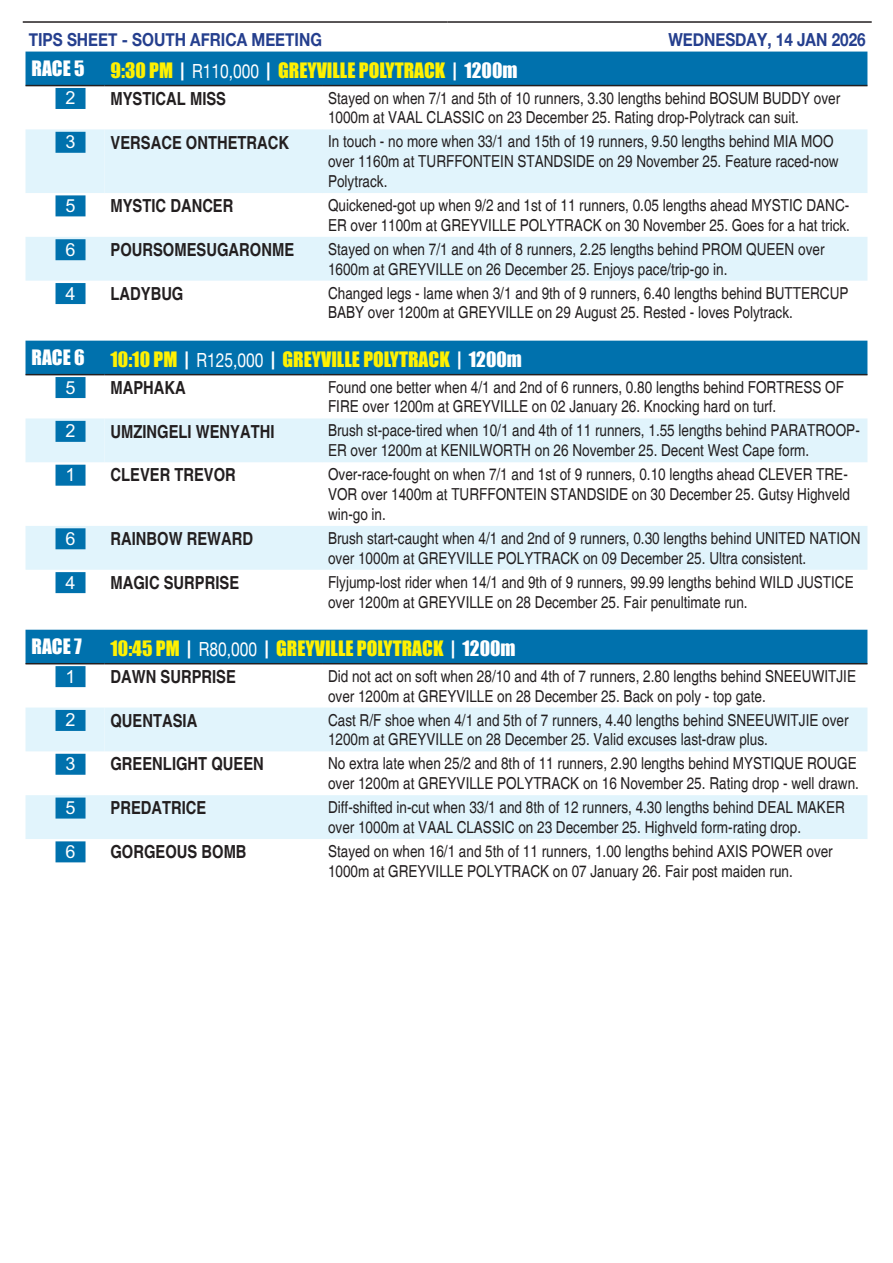
<style>
.page{position:relative;width:893px;height:1263px;background:#fff}
.page>*{position:absolute;margin:0;border:0;box-sizing:border-box;transform-origin:0 0}
.Tips-Analysis-Header{font:19.5px "Impact";color:#fff101}
.Tips-Analysis-Header-2{font:19.5px "Impact";color:#fff}
.t1{font:700 condensed 18px "Helvetica";color:#231f20}
.t2{font:700 18px "Helvetica Neue";color:#253f8e;scale:.85 1}
.Tips-Num{font:700 18px "M Hei HK";color:#fff}
.Tips-Analysis-Body{font:condensed 16.5px/19.8px "Helvetica";color:#231f20}
.s1{color:#fff}
.s2{font-family:"Helvetica Neue";color:#fff}
</style>
<div class="page">
<hr style="left:23px;top:21px;width:424px;height:2px;background:#231f20">
<hr style="left:447px;top:21px;width:425px;height:2px;background:#231f20">
<div style="left:26px;top:52px;width:841px;height:33px;background:#0071ad"></div>
<svg style="left:26px;top:129px;width:841px;height:152px;fill:#e1f4fc"></svg>
<hr style="left:26px;top:85px;width:78px;height:1px;background:#231f20">
<hr style="left:104px;top:85px;width:218px;height:1px;background:#231f20">
<hr style="left:322px;top:85px;width:545px;height:1px;background:#231f20">
<div style="left:56px;top:88px;width:30px;height:21px;background:#0071ad"></div>
<div style="left:56px;top:132px;width:30px;height:21px;background:#0071ad"></div>
<div style="left:56px;top:195px;width:30px;height:21px;background:#0071ad"></div>
<div style="left:56px;top:239px;width:30px;height:21px;background:#0071ad"></div>
<div style="left:56px;top:283px;width:30px;height:21px;background:#0071ad"></div>
<div style="left:26px;top:341px;width:841px;height:33px;background:#0071ad"></div>
<svg style="left:26px;top:418px;width:841px;height:152px;fill:#e1f4fc"></svg>
<hr style="left:26px;top:374px;width:78px;height:1px;background:#231f20">
<hr style="left:104px;top:374px;width:218px;height:1px;background:#231f20">
<hr style="left:322px;top:374px;width:545px;height:1px;background:#231f20">
<div style="left:56px;top:377px;width:30px;height:21px;background:#0071ad"></div>
<div style="left:56px;top:421px;width:30px;height:21px;background:#0071ad"></div>
<div style="left:56px;top:465px;width:30px;height:21px;background:#0071ad"></div>
<div style="left:56px;top:528px;width:30px;height:21px;background:#0071ad"></div>
<div style="left:56px;top:572px;width:30px;height:21px;background:#0071ad"></div>
<div style="left:26px;top:630px;width:841px;height:33px;background:#0071ad"></div>
<svg style="left:26px;top:707px;width:841px;height:132px;fill:#e1f4fc"></svg>
<hr style="left:26px;top:663px;width:78px;height:1px;background:#231f20">
<hr style="left:104px;top:663px;width:218px;height:1px;background:#231f20">
<hr style="left:322px;top:663px;width:545px;height:1px;background:#231f20">
<div style="left:56px;top:666px;width:30px;height:21px;background:#0071ad"></div>
<div style="left:56px;top:710px;width:30px;height:21px;background:#0071ad"></div>
<div style="left:56px;top:754px;width:30px;height:21px;background:#0071ad"></div>
<div style="left:56px;top:797px;width:30px;height:21px;background:#0071ad"></div>
<div style="left:56px;top:841px;width:30px;height:21px;background:#0071ad"></div>
<p class="t2" style="left:29px;top:28px;width:346px">TIPS SHEET - SOUTH AFRICA MEETING</p>
<p class="t2" style="left:668px;top:28px;width:234px">WEDNESDAY, 14 JAN 2026</p>
<p class="Tips-Analysis-Header-2" style="left:32px;top:53px;width:55px">RACE 5</p>
<p class="Tips-Analysis-Header" style="left:110px;top:55px;width:409px">9:30 PM <span class="s1">|</span> <span class="s2">R110,000</span> <span class="s1">|</span> GREYVILLE POLYTRACK <span class="s1">| 1200m</span></p>
<p class="Tips-Num" style="left:66px;top:85px;width:12px">2</p>
<p class="t1" style="left:110px;top:87px;width:117px">MYSTICAL MISS</p>
<p class="Tips-Analysis-Body" style="left:328px;top:88px;width:514px">Stayed on when 7/1 and 5th of 10 runners, 3.30 lengths behind BOSUM BUDDY over<br>1000m at VAAL CLASSIC on 23 December 25. Rating drop-Polytrack can suit.</p>
<p class="Tips-Num" style="left:66px;top:129px;width:12px">3</p>
<p class="t1" style="left:110px;top:131px;width:180px">VERSACE ONTHETRACK</p>
<p class="Tips-Analysis-Body" style="left:328px;top:132px;width:512px">In touch - no more when 33/1 and 15th of 19 runners, 9.50 lengths behind MIA MOO over 1160m at TURFFONTEIN STANDSIDE on 29 November 25. Feature raced-now<br>Polytrack.</p>
<p class="Tips-Num" style="left:66px;top:192px;width:12px">5</p>
<p class="t1" style="left:110px;top:195px;width:124px">MYSTIC DANCER</p>
<p class="Tips-Analysis-Body" style="left:328px;top:195px;width:523px">Quickened-got up when 9/2 and 1st of 11 runners, 0.05 lengths ahead MYSTIC DANC-<br>ER over 1100m at GREYVILLE POLYTRACK on 30 November 25. Goes for a hat trick.</p>
<p class="Tips-Num" style="left:66px;top:236px;width:12px">6</p>
<p class="t1" style="left:110px;top:239px;width:185px">POURSOMESUGARONME</p>
<p class="Tips-Analysis-Body" style="left:328px;top:239px;width:498px">Stayed on when 7/1 and 4th of 8 runners, 2.25 lengths behind PROM QUEEN over<br>1600m at GREYVILLE on 26 December 25. Enjoys pace/trip-go in.</p>
<p class="Tips-Num" style="left:66px;top:280px;width:12px">4</p>
<p class="t1" style="left:110px;top:283px;width:74px">LADYBUG</p>
<p class="Tips-Analysis-Body" style="left:328px;top:283px;width:522px">Changed legs - lame when 3/1 and 9th of 9 runners, 6.40 lengths behind BUTTERCUP<br>BABY over 1200m at GREYVILLE on 29 August 25. Rested - loves Polytrack.</p>
<p class="Tips-Analysis-Header-2" style="left:32px;top:343px;width:55px">RACE 6</p>
<p class="Tips-Analysis-Header" style="left:110px;top:344px;width:413px">10:10 PM <span class="s1">|</span> <span class="s2">R125,000</span> <span class="s1">|</span> GREYVILLE POLYTRACK <span class="s1">| 1200m</span></p>
<p class="Tips-Num" style="left:66px;top:374px;width:12px">5</p>
<p class="t1" style="left:110px;top:377px;width:77px">MAPHAKA</p>
<p class="Tips-Analysis-Body" style="left:328px;top:377px;width:517px">Found one better when 4/1 and 2nd of 6 runners, 0.80 lengths behind FORTRESS OF<br>FIRE over 1200m at GREYVILLE on 02 January 26. Knocking hard on turf.</p>
<p class="Tips-Num" style="left:66px;top:418px;width:12px">2</p>
<p class="t1" style="left:110px;top:420px;width:165px">UMZINGELI WENYATHI</p>
<p class="Tips-Analysis-Body" style="left:328px;top:421px;width:533px">Brush st-pace-tired when 10/1 and 4th of 11 runners, 1.55 lengths behind PARATROOP-<br>ER over 1200m at KENILWORTH on 26 November 25. Decent West Cape form.</p>
<p class="Tips-Num" style="left:66px;top:461px;width:12px">1</p>
<p class="t1" style="left:110px;top:464px;width:127px">CLEVER TREVOR</p>
<p class="Tips-Analysis-Body" style="left:328px;top:465px;width:523px">Over-race-fought on when 7/1 and 1st of 9 runners, 0.10 lengths ahead CLEVER TRE-<br>VOR over 1400m at TURFFONTEIN STANDSIDE on 30 December 25. Gutsy Highveld win-go in.</p>
<p class="Tips-Num" style="left:66px;top:525px;width:12px">6</p>
<p class="t1" style="left:110px;top:528px;width:144px">RAINBOW REWARD</p>
<p class="Tips-Analysis-Body" style="left:328px;top:528px;width:534px">Brush start-caught when 4/1 and 2nd of 9 runners, 0.30 lengths behind UNITED NATION over 1000m at GREYVILLE POLYTRACK on 09 December 25. Ultra consistent.</p>
<p class="Tips-Num" style="left:66px;top:569px;width:12px">4</p>
<p class="t1" style="left:110px;top:572px;width:130px">MAGIC SURPRISE</p>
<p class="Tips-Analysis-Body" style="left:328px;top:572px;width:527px">Flyjump-lost rider when 14/1 and 9th of 9 runners, 99.99 lengths behind WILD JUSTICE over 1200m at GREYVILLE on 28 December 25. Fair penultimate run.</p>
<p class="Tips-Analysis-Header-2" style="left:32px;top:632px;width:52px">RACE 7</p>
<p class="Tips-Analysis-Header" style="left:110px;top:633px;width:407px">10:45 PM <span class="s1">|</span> <span class="s2">R80,000</span> <span class="s1">|</span> GREYVILLE POLYTRACK <span class="s1">| 1200m</span></p>
<p class="Tips-Num" style="left:66px;top:663px;width:12px">1</p>
<p class="t1" style="left:110px;top:666px;width:127px">DAWN SURPRISE</p>
<p class="Tips-Analysis-Body" style="left:328px;top:666px;width:530px">Did not act on soft when 28/10 and 4th of 7 runners, 2.80 lengths behind SNEEUWITJIE over 1200m at GREYVILLE on 28 December 25. Back on poly - top gate.</p>
<p class="Tips-Num" style="left:66px;top:707px;width:12px">2</p>
<p class="t1" style="left:110px;top:709px;width:88px">QUENTASIA</p>
<p class="Tips-Analysis-Body" style="left:328px;top:710px;width:522px">Cast R/F shoe when 4/1 and 5th of 7 runners, 4.40 lengths behind SNEEUWITJIE over<br>1200m at GREYVILLE on 28 December 25. Valid excuses last-draw plus.</p>
<p class="Tips-Num" style="left:66px;top:750px;width:12px">3</p>
<p class="t1" style="left:110px;top:753px;width:155px">GREENLIGHT QUEEN</p>
<p class="Tips-Analysis-Body" style="left:328px;top:754px;width:532px">No extra late when 25/2 and 8th of 11 runners, 2.90 lengths behind MYSTIQUE ROUGE over 1200m at GREYVILLE POLYTRACK on 16 November 25. Rating drop - well drawn.</p>
<p class="Tips-Num" style="left:66px;top:794px;width:12px">5</p>
<p class="t1" style="left:110px;top:797px;width:97px">PREDATRICE</p>
<p class="Tips-Analysis-Body" style="left:328px;top:798px;width:518px">Diff-shifted in-cut when 33/1 and 8th of 12 runners, 4.30 lengths behind DEAL MAKER over 1000m at VAAL CLASSIC on 23 December 25. Highveld form-rating drop.</p>
<p class="Tips-Num" style="left:66px;top:838px;width:12px">6</p>
<p class="t1" style="left:110px;top:841px;width:138px">GORGEOUS BOMB</p>
<p class="Tips-Analysis-Body" style="left:328px;top:841px;width:506px">Stayed on when 16/1 and 5th of 11 runners, 1.00 lengths behind AXIS POWER over<br>1000m at GREYVILLE POLYTRACK on 07 January 26. Fair post maiden run.</p>
</div>
